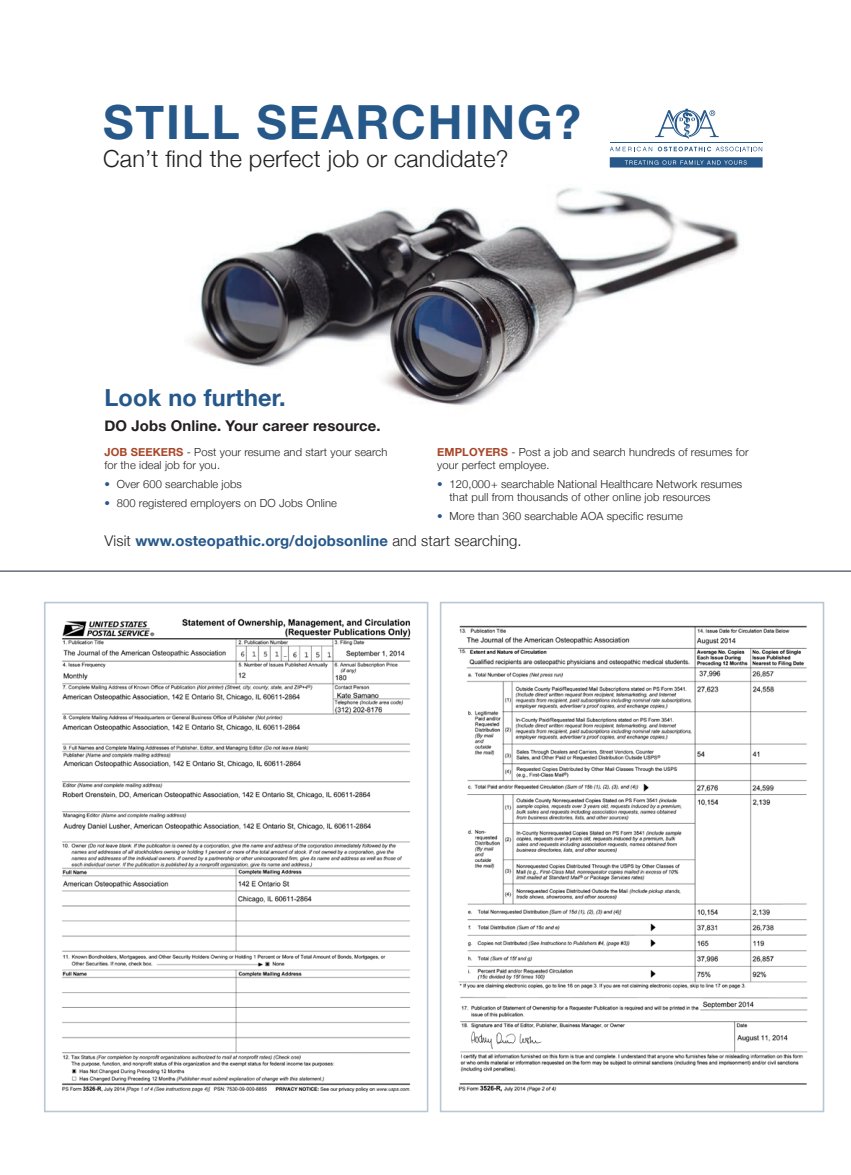
<style>
.page{position:relative;width:851px;height:1175px;background:#fff}
.page>*{position:absolute;margin:0;border:0;box-sizing:border-box;transform-origin:0 0}
.t1{font:700 46.95px "Helvetica Neue";letter-spacing:.04em;color:#26588a}
.t2{font:300 23.55px "Helvetica Neue";letter-spacing:.01em;color:#231f20}
.t3{font:700 23.55px "Helvetica Neue";letter-spacing:.01em;color:#26588a}
.t4{font:700 14.85px "Helvetica Neue";letter-spacing:.01em;color:#26588a}
.t5{font:700 14.85px "Helvetica Neue";letter-spacing:.01em;color:#231f20}
.t6{font:300 11.1px/13.4px "Helvetica Neue";letter-spacing:.01em;color:#231f20}
.s1{font-weight:700;color:#a94629}
.s2{color:#26588a}
.s3{font-weight:300;color:#231f20}
</style>
<div class="page">
<img style="left:189px;top:108px;width:565px;height:298px">
<hr style="left:610px;top:142px;width:152px;height:1px;background:#26588a">
<svg style="left:609px;top:147px;width:153px;height:4px"></svg>
<svg style="left:609px;top:157px;width:153px;height:10px;background:#3e6a96"></svg>
<svg style="left:655px;top:109px;width:64px;height:30px"></svg>
<hr style="left:0;top:570px;width:850px;height:2px;background:#646d7c">
<img style="left:62px;top:618px;width:349px;height:475px">
<div style="left:44px;top:602px;width:384px;height:510px;border:2px solid #b9c8d5"></div>
<img style="left:458px;top:625px;width:349px;height:467px">
<div style="left:440px;top:602px;width:384px;height:510px;border:2px solid #b9c8d5"></div>
<img style="left:458px;top:994px;width:350px;height:82px">
<img style="left:469px;top:1030px;width:73px;height:18px">
<p class="t1" style="left:103px;top:85px;width:479px">Still Searching?</p>
<p class="t2" style="left:103px;top:139px;width:407px">Can’t find the perfect job or candidate?</p>
<p class="t3" style="left:104px;top:379px;width:183px">look no further.</p>
<p class="t5" style="left:104px;top:414px;width:278px">DO Jobs Online. Your career resource.</p>
<p class="t6" style="left:104px;top:444px;width:284px"><span class="s1">JOb SeekerS</span> - Post your resume and start your search for the ideal job for you.</p>
<p class="t6" style="left:104px;top:477px;width:139px"><span class="s2">•</span> Over 600 searchable jobs</p>
<p class="t6" style="left:104px;top:496px;width:234px"><span class="s2">•</span> 800 registered employers on DO Jobs Online</p>
<p class="t6" style="left:437px;top:444px;width:313px"><span class="s1">emplOYerS</span> - Post a job and search hundreds of resumes for your perfect employee.</p>
<p class="t6" style="left:449px;top:477px;width:294px;text-indent:-12px"><span class="s2">•</span> 120,000 + searchable National Healthcare Network resumes that pull from thousands of other online job resources</p>
<p class="t6" style="left:437px;top:509px;width:247px"><span class="s2">•</span> More than 360 searchable AOA specific resume</p>
<p class="t4" style="left:104px;top:529px;width:419px"><span class="s3">Visit</span> www.osteopathic.org/dojobsonline <span class="s3">and start searching.</span></p>
</div>
